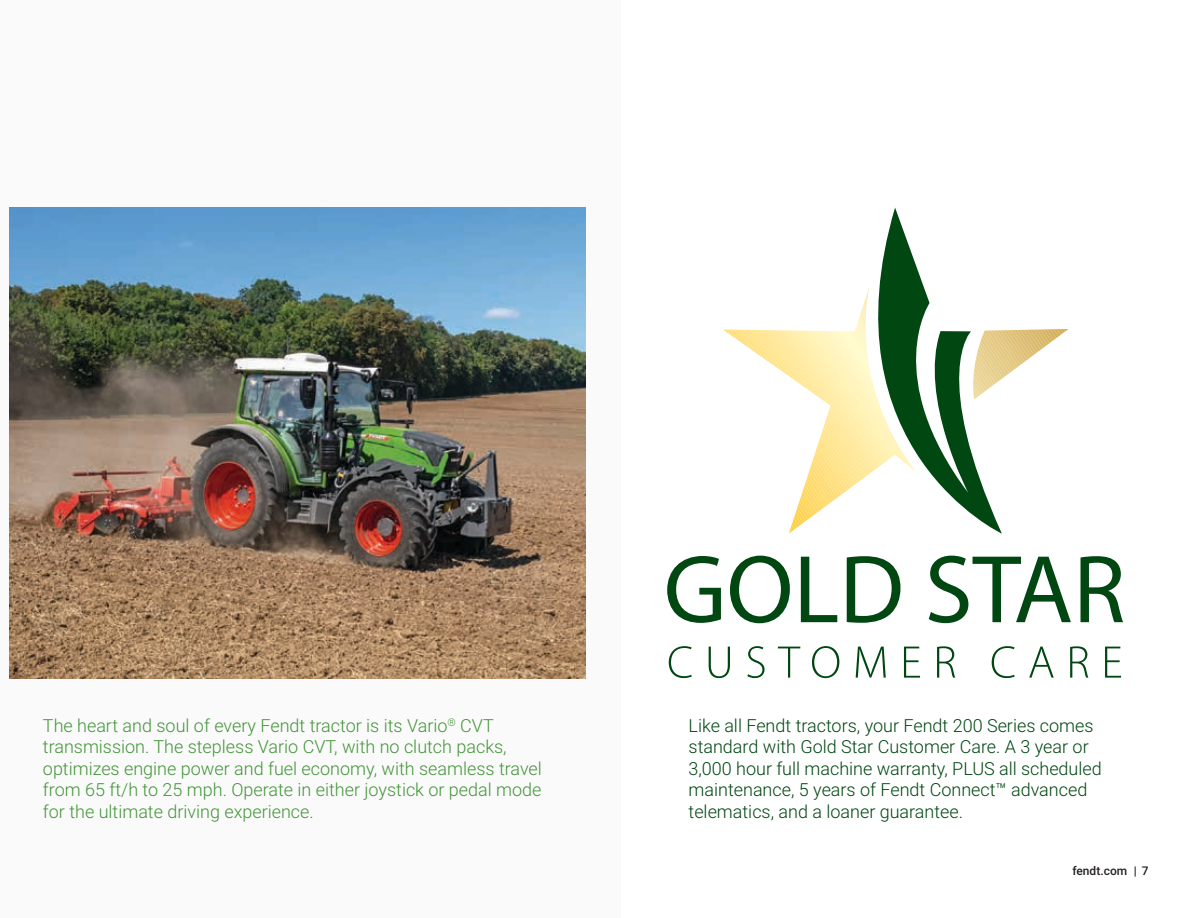
<style>
.page{position:relative;width:1188px;height:918px;background:#fff}
.page>*{position:absolute;margin:0;border:0;box-sizing:border-box;transform-origin:0 0}
.t1{font:300 18px/21.6px "Roboto";color:#439539}
.t2{font:300 18px/21.6px "Roboto";color:#004712}
.t3{font:500 12px "Roboto";color:#231f20}
</style>
<div class="page">
<div style="left:0;top:0;width:621px;height:918px;background:#fafafa"></div>
<img style="left:9px;top:208px;width:576px;height:471px">
<svg style="left:667px;top:556px;width:54px;height:67px"></svg>
<svg style="left:730px;top:556px;width:60px;height:67px"></svg>
<svg style="left:801px;top:557px;width:36px;height:65px"></svg>
<svg style="left:847px;top:556px;width:53px;height:67px"></svg>
<svg style="left:929px;top:556px;width:142px;height:67px"></svg>
<svg style="left:1081px;top:556px;width:42px;height:66px"></svg>
<svg style="left:669px;top:646px;width:23px;height:32px"></svg>
<svg style="left:709px;top:647px;width:21px;height:31px"></svg>
<svg style="left:747px;top:646px;width:18px;height:32px"></svg>
<svg style="left:778px;top:647px;width:22px;height:31px"></svg>
<svg style="left:812px;top:646px;width:27px;height:32px"></svg>
<svg style="left:856px;top:647px;width:30px;height:31px"></svg>
<svg style="left:904px;top:647px;width:16px;height:31px"></svg>
<svg style="left:937px;top:646px;width:18px;height:32px"></svg>
<svg style="left:992px;top:646px;width:23px;height:32px"></svg>
<svg style="left:1029px;top:647px;width:25px;height:31px"></svg>
<svg style="left:1070px;top:646px;width:18px;height:32px"></svg>
<svg style="left:1105px;top:647px;width:16px;height:31px"></svg>
<svg style="left:879px;top:208px;width:123px;height:326px"></svg>
<svg style="left:723px;top:285px;width:193px;height:249px"></svg>
<svg style="left:969px;top:329px;width:100px;height:70px"></svg>
<p class="t1" style="left:43px;top:714px;width:500px">The heart and soul of every Fendt tractor is its Vario<sup>®</sup> CVT transmission. The stepless Vario CVT, with no clutch packs, optimizes engine power and fuel economy, with seamless travel from 65 ft/h to 25 mph. Operate in either joystick or pedal mode for the ultimate driving experience.</p>
<p class="t2" style="left:689px;top:714px;width:415px">Like all Fendt tractors, your Fendt 200 Series comes standard with Gold Star Customer Care. A 3 year or 3,000 hour full machine warranty, PLUS all scheduled maintenance, 5 years of Fendt Connect™ advanced telematics, and a loaner guarantee.</p>
<p class="t3" style="left:1072px;top:862px;width:78px">fendt.com | 7</p>
</div>
